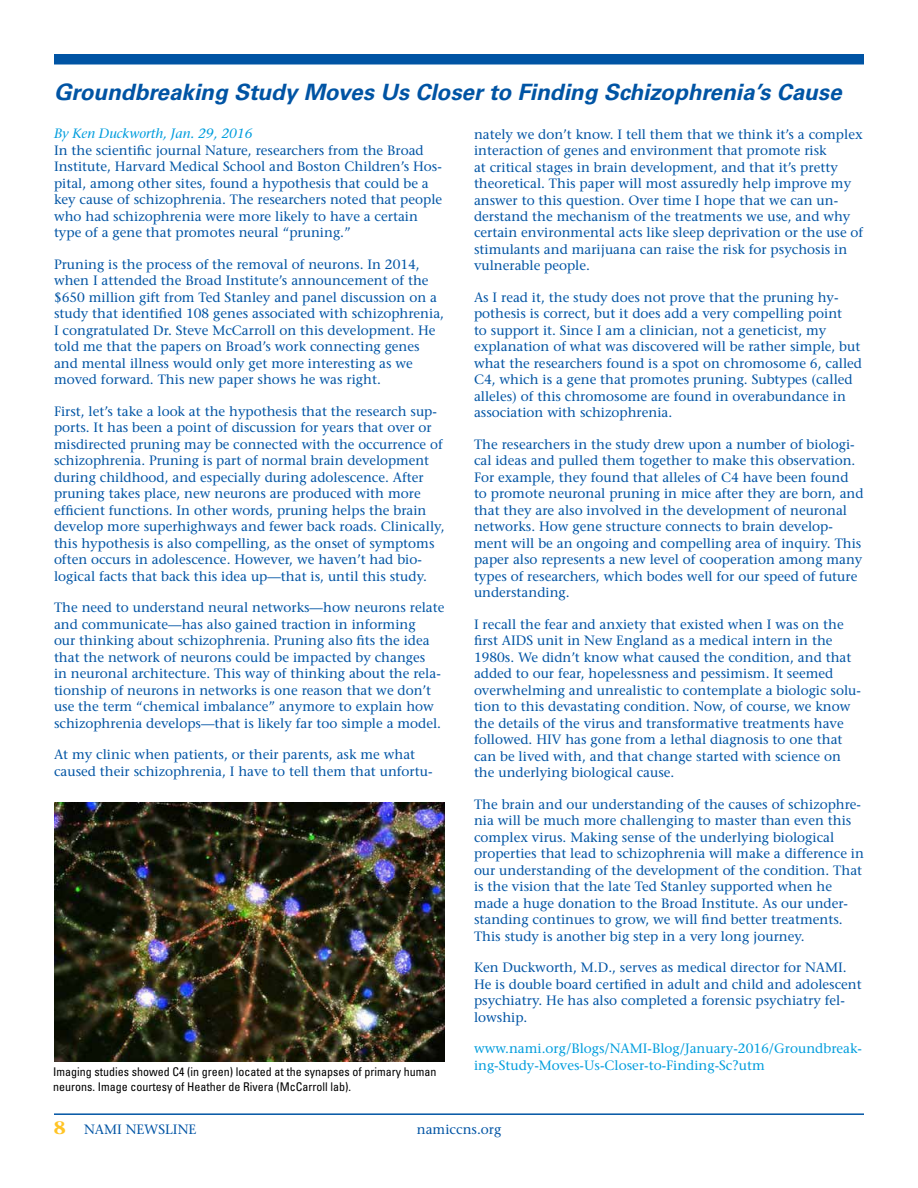
<style>
.page{position:relative;width:918px;height:1188px;background:#fff}
.page>*{position:absolute;margin:0;border:0;box-sizing:border-box;transform-origin:0 0}
.t1{font:italic 700 22.5px "Univers";color:#0054a4}
.t2{font:13.5px/16.5px "Stone Serif";color:#0054a4}
.t3{font:13.5px "Stone Serif";color:#009ddd}
.t4{font:italic 13.5px "Stone Serif";color:#009ddd}
.t5{font:condensed 12px "Univers";color:#000}
.s1{font-weight:700;font-size:18px;color:#ffc425}
</style>
<div class="page">
<hr style="left:54px;top:1113px;width:810px;height:2px;background:#0054a4">
<div style="left:54px;top:54px;width:810px;height:10px;background:#0054a4"></div>
<img style="left:54px;top:803px;width:391px;height:259px">
<h1 class="t1" style="left:54px;top:79px;width:789px">Groundbreaking Study Moves Us Closer to Finding Schizophrenia’s Cause</h1>
<p class="t2" style="left:474px;top:125px;width:391px">nately we don’t know. I tell them that we think it’s a complex interaction of genes and environment that promote risk<br>at critical stages in brain development, and that it’s pretty theoretical. This paper will most assuredly help improve my answer to this question. Over time I hope that we can un&shy;derstand the mechanism of the treatments we use, and why certain environmental acts like sleep deprivation or the use of stimulants and marijuana can raise the risk for psychosis in vulnerable people.</p>
<p class="t2" style="left:474px;top:289px;width:390px">As I read it, the study does not prove that the pruning hy&shy;pothesis is correct, but it does add a very compelling point<br>to support it. Since I am a clinician, not a geneticist, my explanation of what was discovered will be rather simple, but what the researchers found is a spot on chromosome 6, called C4, which is a gene that promotes pruning. Subtypes (called alleles) of this chromosome are found in overabundance in association with schizophrenia.</p>
<p class="t2" style="left:474px;top:436px;width:391px">The researchers in the study drew upon a number of biologi&shy;cal ideas and pulled them together to make this observation.<br>For example, they found that alleles of C4 have been found to promote neuronal pruning in mice after they are born, and that they are also involved in the development of neuronal networks. How gene structure connects to brain develop&shy;ment will be an ongoing and compelling area of inquiry. This paper also represents a new level of cooperation among many types of researchers, which bodes well for our speed of future understanding.</p>
<p class="t2" style="left:474px;top:616px;width:388px">I recall the fear and anxiety that existed when I was on the first AIDS unit in New England as a medical intern in the 1980s. We didn’t know what caused the condition, and that added to our fear, hopelessness and pessimism. It seemed overwhelming and unrealistic to contemplate a biologic solu&shy;tion to this devastating condition. Now, of course, we know the details of the virus and transformative treatments have followed. HIV has gone from a lethal diagnosis to one that can be lived with, and that change started with science on the underlying biological cause.</p>
<p class="t2" style="left:474px;top:796px;width:392px">The brain and our understanding of the causes of schizophre&shy;nia will be much more challenging to master than even this complex virus. Making sense of the underlying biological properties that lead to schizophrenia will make a difference in our understanding of the development of the condition. That is the vision that the late Ted Stanley supported when he made a huge donation to the Broad Institute. As our under&shy;standing continues to grow, we will find better treatments.<br>This study is another big step in a very long journey.</p>
<p class="t2" style="left:474px;top:959px;width:389px">Ken Duckworth, M.D., serves as medical director for NAMI.<br>He is double board certified in adult and child and adolescent psychiatry. He has also completed a forensic psychiatry fel&shy;lowship.</p>
<p class="t3" style="left:474px;top:1040px;width:390px">www.nami.org/Blogs/NAMI-Blog/January-2016/Groundbreak-</p>
<p class="t5" style="left:53px;top:1064px;width:385px">Imaging studies showed C4 (in green) located at the synapses of primary human</p>
<p class="t3" style="left:474px;top:1057px;width:292px">ing-Study-Moves-Us-Closer-to-Finding-Sc?utm</p>
<p class="t5" style="left:53px;top:1079px;width:299px">neurons. Image courtesy of Heather de Rivera (McCarroll lab).</p>
<p class="t4" style="left:54px;top:126px;width:200px">By Ken Duckworth, Jan. 29, 2016</p>
<p class="t2" style="left:54px;top:142px;width:390px">In the scientific journal Nature, researchers from the Broad Institute, Harvard Medical School and Boston Children’s Hos&shy;pital, among other sites, found a hypothesis that could be a key cause of schizophrenia. The researchers noted that people who had schizophrenia were more likely to have a certain type of a gene that promotes neural “pruning.”</p>
<p class="t2" style="left:54px;top:256px;width:392px">Pruning is the process of the removal of neurons. In 2014, when I attended the Broad Institute’s announcement of the $650 million gift from Ted Stanley and panel discussion on a study that identified 108 genes associated with schizophrenia, I congratulated Dr. Steve McCarroll on this development. He told me that the papers on Broad’s work connecting genes and mental illness would only get more interesting as we moved forward. This new paper shows he was right.</p>
<p class="t2" style="left:54px;top:403px;width:392px">First, let’s take a look at the hypothesis that the research sup&shy;ports. It has been a point of discussion for years that over or misdirected pruning may be connected with the occurrence of schizophrenia. Pruning is part of normal brain development during childhood, and especially during adolescence. After pruning takes place, new neurons are produced with more efficient functions. In other words, pruning helps the brain develop more superhighways and fewer back roads. Clinically, this hypothesis is also compelling, as the onset of symptoms often occurs in adolescence. However, we haven’t had bio&shy;logical facts that back this idea up—that is, until this study.</p>
<p class="t2" style="left:54px;top:599px;width:392px">The need to understand neural networks—how neurons relate and communicate—has also gained traction in informing<br>our thinking about schizophrenia. Pruning also fits the idea that the network of neurons could be impacted by changes<br>in neuronal architecture. This way of thinking about the rela&shy;tionship of neurons in networks is one reason that we don’t use the term “chemical imbalance” anymore to explain how schizophrenia develops—that is likely far too simple a model.</p>
<p class="t2" style="left:54px;top:746px;width:380px">At my clinic when patients, or their parents, ask me what caused their schizophrenia, I have to tell them that unfortu-</p>
<p class="t2" style="left:54px;top:1121px;width:144px"><span class="s1">8</span> NAMI NEWSLINE</p>
<p class="t2" style="left:417px;top:1121px;width:86px">namiccns.org</p>
</div>
